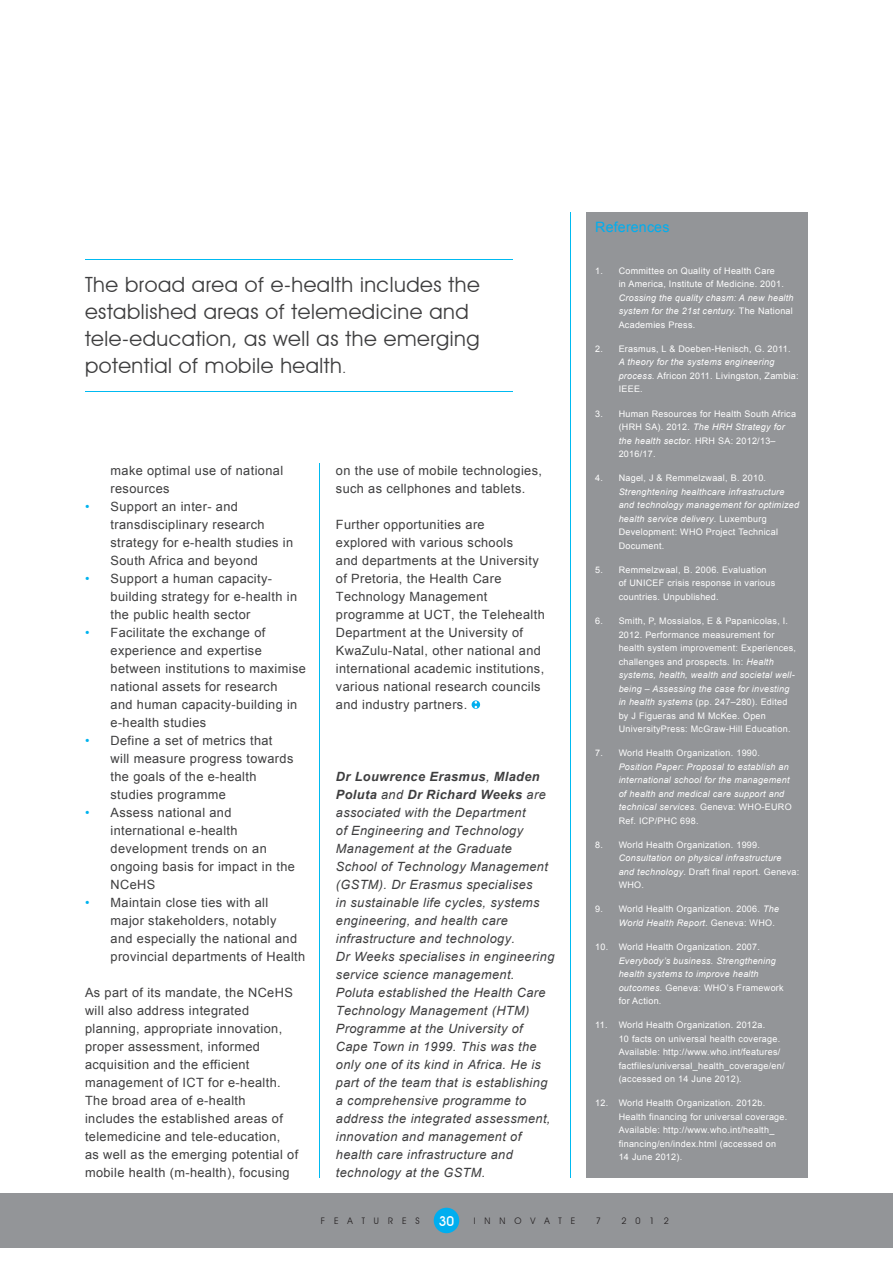
<style>
.page{position:relative;width:893px;height:1263px;background:#fff}
.page>*{position:absolute;margin:0;border:0;box-sizing:border-box;transform-origin:0 0}
.t1{font:21px/27px "Avant Garde IT Cby BT";letter-spacing:.025em;color:#3e3e3f}
.t2{font:14.25px "Arial";letter-spacing:.01em;color:#00aeef}
.t3{font:500 13.5px "Avant Garde IT Cby BT";color:#fff}
.t4{font:12.75px/18px "Arial";letter-spacing:.03em;color:#3e3e3f}
.t5{font:italic 12.75px/18px "Arial";letter-spacing:.03em;color:#3e3e3f}
.t6{font:9px/13.5px "Arial";letter-spacing:.03em;color:#fff}
.t7{font:italic 9px/13.5px "Arial";letter-spacing:.03em;color:#fff}
.t8{font:9px "Avant Garde IT Cby BT";letter-spacing:1em;color:#231f20}
.s1{font-family:"Arial";font-size:12.75px}
.s2{color:#00b3ef}
.s3{font-weight:700}
.s4{font-style:normal}
.s5{font-style:italic}
</style>
<div class="page">
<div style="left:0;top:1194px;width:893px;height:54px;background:#939598"></div>
<div style="left:434px;top:1208px;width:25px;height:25px;background:#00aeef;border-radius:50%"></div>
<div style="left:587px;top:213px;width:221px;height:965px;background:#939598"></div>
<svg style="left:472px;top:700px;width:8px;height:9px"></svg>
<hr style="left:319px;top:463px;width:1px;height:715px;background:#00baf1">
<hr style="left:570px;top:213px;width:1px;height:965px;background:#00baf1">
<hr style="left:85px;top:259px;width:428px;height:1px;background:#00baf1">
<hr style="left:85px;top:391px;width:428px;height:1px;background:#00baf1">
<h1 class="t1" style="left:85px;top:271px;width:396px">The broad area of e-health includes the established areas of telemedicine and tele-education, as well as the emerging potential of mobile health<span class="s1">.</span></h1>
<p class="t4" style="left:111px;top:462px;width:174px">make optimal use of national resources</p>
<p class="t4" style="left:111px;top:498px;width:184px;text-indent:-26px"><span class="s2">•</span> Support an inter- and transdisciplinary research strategy for e-health studies in<br>South Africa and beyond</p>
<p class="t4" style="left:111px;top:570px;width:188px;text-indent:-26px"><span class="s2">•</span> Support a human capacity&shy;building strategy for e-health in the public health sector</p>
<p class="t4" style="left:111px;top:624px;width:197px;text-indent:-26px"><span class="s2">•</span> Facilitate the exchange of experience and expertise between institutions to maximise national assets for research<br>and human capacity-building in e-health studies</p>
<p class="t4" style="left:111px;top:732px;width:184px;text-indent:-26px"><span class="s2">•</span> Define a set of metrics that will measure progress towards the goals of the e-health studies programme</p>
<p class="t4" style="left:111px;top:804px;width:186px;text-indent:-26px"><span class="s2">•</span> Assess national and international e-health development trends on an ongoing basis for impact in the<br>NCeHS</p>
<p class="t4" style="left:111px;top:894px;width:196px;text-indent:-26px"><span class="s2">•</span> Maintain close ties with all<br>major stakeholders, notably<br>and especially the national and provincial departments of Health</p>
<p class="t4" style="left:85px;top:984px;width:215px">As part of its mandate, the NCeHS will also address integrated planning, appropriate innovation, proper assessment, informed acquisition and the efficient management of ICT for e-health.<br>The broad area of e-health<br>includes the established areas of telemedicine and tele-education,<br>as well as the emerging potential of mobile health (m-health), focusing</p>
<p class="t4" style="left:336px;top:461px;width:208px">on the use of mobile technologies, such as cellphones and tablets.</p>
<p class="t4" style="left:336px;top:515px;width:210px">Further opportunities are<br>explored with various schools<br>and departments at the University of Pretoria, the Health Care<br>Technology Management programme at UCT, the Telehealth<br>Department at the University of<br>KwaZulu-Natal, other national and international academic institutions, various national research councils and industry partners.</p>
<p class="t5" style="left:336px;top:768px;width:220px"><span class="s3">Dr Louwrence Erasmus</span>, <span class="s3">Mladen<br>Poluta</span> and <span class="s3">Dr Richard Weeks</span> are associated with the Department<br>of Engineering and Technology<br>Management at the Graduate<br>School of Technology Management (GSTM). Dr Erasmus specialises<br>in sustainable life cycles, systems engineering, and health care infrastructure and technology.<br>Dr Weeks specialises in engineering service science management.<br>Poluta established the Health Care<br>Technology Management (HTM)<br>Programme at the University of<br>Cape Town in 1999. This was the only one of its kind in Africa. He is part of the team that is establishing a comprehensive programme to address the integrated assessment, innovation and management of health care infrastructure and technology at the GSTM.</p>
<p class="t2" style="left:595px;top:217px;width:76px">References</p>
<p class="t6" style="left:619px;top:264px;width:167px;text-indent:-23px">1. Committee on Quality of Health Care in America, Institute of Medicine. 2001.</p>
<p class="t7" style="left:619px;top:291px;width:176px;text-align:justify">Crossing the quality chasm: A new health system for the 21st century. <span class="s4">The National Academies Press.</span></p>
<p class="t6" style="left:595px;top:342px;width:197px">2. Erasmus, L &amp; Doeben-Henisch, G. 2011.</p>
<p class="t7" style="left:619px;top:356px;width:181px">A theory for the systems engineering process. <span class="s4">Africon 2011. Livingston, Zambia:<br>IEEE.</span></p>
<p class="t6" style="left:619px;top:407px;width:179px;text-indent:-23px">3. Human Resources for Health South Africa (HRH SA). 2012. <span class="s5">The HRH Strategy for the health sector.</span> HRH SA: 2012/13–<br>2016/17.</p>
<p class="t6" style="left:595px;top:471px;width:172px">4. Nagel, J &amp; Remmelzwaal, B. 2010.</p>
<p class="t7" style="left:619px;top:485px;width:182px">Strenghtening healthcare infrastructure and technology management for optimized health service delivery<span class="s4">. Luxemburg Development: WHO Project Technical Document.</span></p>
<p class="t6" style="left:619px;top:563px;width:158px;text-indent:-23px">5. Remmelzwaal, B. 2006. Evaluation of UNICEF crisis response in various countries. Unpublished.</p>
<p class="t6" style="left:619px;top:614px;width:179px;text-indent:-23px">6. Smith, P, Mossialos, E &amp; Papanicolas, I.<br>2012. Performance measurement for health system improvement: Experiences, challenges and prospects. In: <span class="s5">Health systems, health, wealth and societal well&shy;being – Assessing the case for investing in health systems</span> (pp. 247–280). Edited by J Figueras and M McKee. Open UniversityPress: McGraw-Hill Education.</p>
<p class="t6" style="left:595px;top:746px;width:166px">7. World Health Organization. 1990.</p>
<p class="t7" style="left:619px;top:760px;width:174px">Position Paper: Proposal to establish an international school for the management of health and medical care support and technical services. <span class="s4">Geneva: WHO-EURO Ref. ICP/PHC 698.</span></p>
<p class="t6" style="left:595px;top:838px;width:166px">8. World Health Organization. 1999.</p>
<p class="t7" style="left:619px;top:851px;width:182px">Consultation on physical infrastructure<br>and technology<span class="s4">. Draft final report. Geneva:<br>WHO.</span></p>
<p class="t6" style="left:619px;top:903px;width:162px;text-indent:-23px">9. World Health Organization. 2006. <span class="s5">The<br>World Health Report.</span> Geneva: WHO.</p>
<p class="t6" style="left:595px;top:940px;width:166px">10. World Health Organization. 2007.</p>
<p class="t7" style="left:619px;top:954px;width:167px">Everybody’s business. Strengthening health systems to improve health outcomes. <span class="s4">Geneva: WHO’s Framework for Action.</span></p>
<p class="t6" style="left:619px;top:1018px;width:167px;text-indent:-23px">11. World Health Organization. 2012a.<br>10 facts on universal health coverage.<br>Available: http://www.who.int/features/ factfiles/universal_health_coverage/en/ (accessed on 14 June 2012).</p>
<p class="t6" style="left:619px;top:1096px;width:170px;text-indent:-23px">12. World Health Organization. 2012b.<br>Health financing for universal coverage.<br>Available: http://www.who.int/health_ financing/en/index.html (accessed on 14 June 2012).</p>
<p class="t8" style="left:321px;top:1215px;width:101px">FEATURES</p>
<p class="t3" style="left:439px;top:1213px;width:17px">30</p>
<p class="t8" style="left:474px;top:1215px;width:103px">INNOVATE</p>
<p class="t8" style="left:596px;top:1215px;width:7px">7</p>
<p class="t8" style="left:621px;top:1215px;width:49px">2012</p>
</div>
